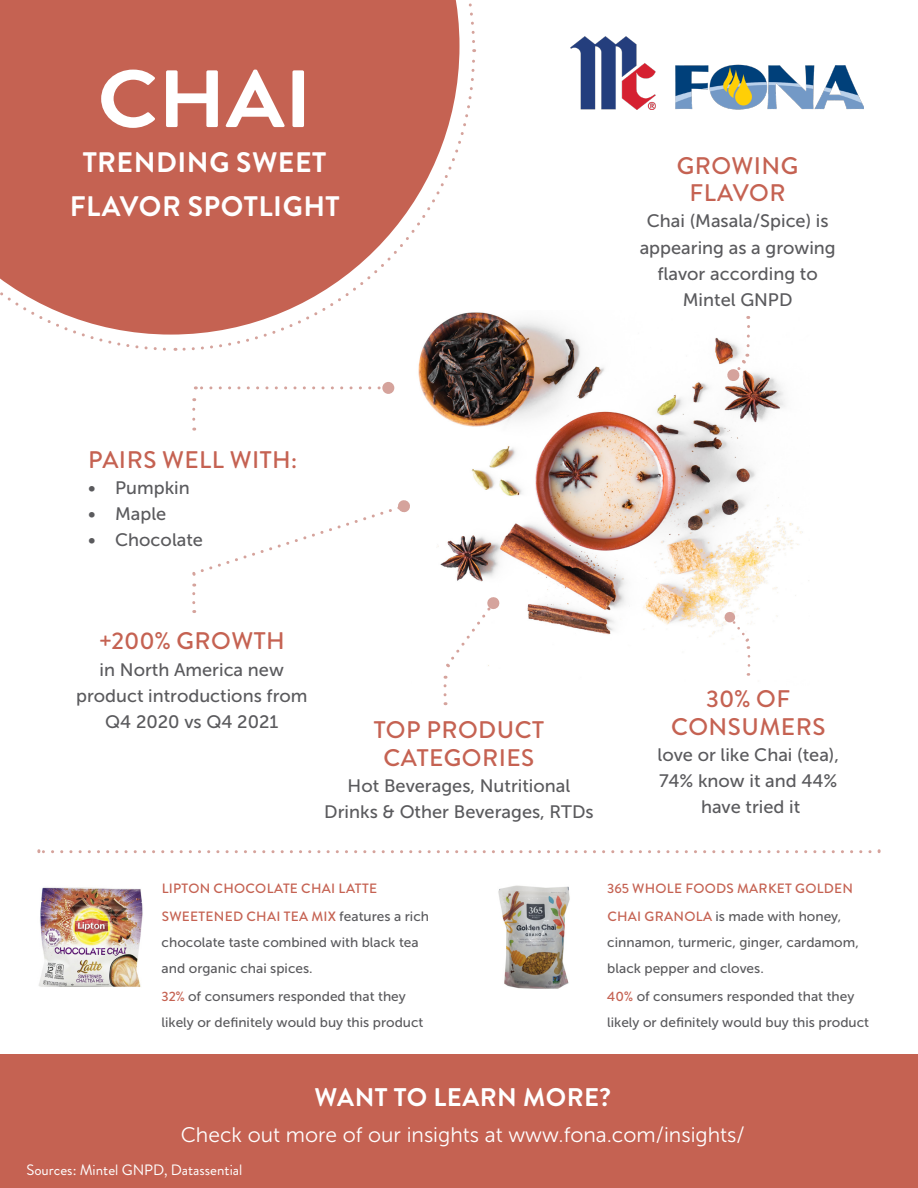
<style>
.page{position:relative;width:918px;height:1188px;background:#fff}
.page>*{position:absolute;margin:0;border:0;box-sizing:border-box;transform-origin:0 0}
.t1{font:700 81px "Brandon Grotesque";color:#fff;scale:1.09 1}
.t2{font:700 28.2px "Brandon Grotesque";letter-spacing:.02em;color:#fff}
.t3{font:700 25.5px "Brandon Grotesque";letter-spacing:.02em;color:#fff}
.t4{font:500 24px/27.5px "Brandon Grotesque";letter-spacing:.02em;color:#c56252;text-align:center}
.t5{font:21px "Museo Sans 300";color:#fff}
.t6{font:18px/26.1px "Museo Sans 500";color:#5a5a5d;text-align:center}
.t7{font:15px "Brandon Grotesque";color:#fff}
.t8{font:13.5px/26.1px "Museo Sans 500";color:#5a5a5d}
.t9{font:500 13.5px/27.5px "Brandon Grotesque";letter-spacing:.02em;color:#c56252}
.s1{font-family:"Museo Sans 500";font-weight:400;color:#5a5a5d}
.s2{font-family:"Brandon Grotesque";font-weight:500;color:#c56252}
</style>
<div class="page">
<img style="left:351px;top:312px;width:458px;height:366px">
<svg style="left:182px;top:59px;width:295px;height:293px"></svg>
<svg style="left:0;top:0;width:460px;height:335px;background:#cc7669"></svg>
<img style="left:571px;top:36px;width:293px;height:73px">
<svg style="left:195px;top:386px;width:184px;height:3px"></svg>
<div style="left:382px;top:382px;width:12px;height:12px;background:#d5a39c;border-radius:50%"></div>
<svg style="left:192px;top:398px;width:3px;height:21px"></svg>
<svg style="left:192px;top:584px;width:3px;height:19px"></svg>
<svg style="left:194px;top:499px;width:218px;height:76px"></svg>
<svg style="left:722px;top:610px;width:28px;height:55px"></svg>
<svg style="left:448px;top:595px;width:54px;height:72px"></svg>
<svg style="left:444px;top:676px;width:3px;height:19px"></svg>
<svg style="left:725px;top:316px;width:27px;height:68px"></svg>
<div style="left:0;top:1055px;width:918px;height:133px;background:#c56252"></div>
<img style="left:39px;top:887px;width:104px;height:100px">
<img style="left:498px;top:885px;width:72px;height:104px">
<svg style="left:39px;top:850px;width:831px;height:3px"></svg>
<p class="t1" style="left:98px;top:43px;width:198px">CHAI</p>
<p class="t2" style="left:83px;top:142px;width:245px">TRENDING SWEET</p>
<p class="t2" style="left:70px;top:187px;width:272px">FLAVOR SPOTLIGHT</p>
<p class="t4" style="left:677px;top:152px;width:123px">GROWING<br>FLAVOR</p>
<p class="t6" style="left:640px;top:208px;width:198px">Chai (Masala/Spice) is appearing as a growing flavor according to<br>Mintel GNPD</p>
<p class="t4" style="left:88px;top:446px;width:210px">PAIRS WELL WITH:</p>
<p class="t6" style="left:88px;top:475px;width:103px">• Pumpkin</p>
<p class="t6" style="left:88px;top:501px;width:80px">• Maple</p>
<p class="t6" style="left:88px;top:527px;width:116px">• Chocolate</p>
<p class="t4" style="left:98px;top:628px;width:188px">+200% GROWTH</p>
<p class="t6" style="left:76px;top:656px;width:233px">in North America new product introductions from<br>Q4 2020 vs Q4 2021</p>
<p class="t4" style="left:374px;top:717px;width:172px">TOP PRODUCT<br>CATEGORIES</p>
<p class="t6" style="left:324px;top:773px;width:271px">Hot Beverages, Nutritional<br>Drinks &amp; Other Beverages, RTDs</p>
<p class="t4" style="left:671px;top:686px;width:156px">30% OF<br>CONSUMERS</p>
<p class="t6" style="left:658px;top:742px;width:183px">love or like Chai (tea),<br>74% know it and 44% have tried it</p>
<p class="t9" style="left:162px;top:875px;width:269px">LIPTON CHOCOLATE CHAI LATTE<br>SWEETENED CHAI TEA MIX <span class="s1">features a rich</span></p>
<p class="t8" style="left:162px;top:929px;width:259px">chocolate taste combined with black tea and organic chai spices.</p>
<p class="t8" style="left:162px;top:983px;width:263px"><span class="s2">32%</span> of consumers responded that they likely or definitely would buy this product</p>
<p class="t9" style="left:607px;top:875px;width:247px">365 WHOLE FOODS MARKET GOLDEN<br>CHAI GRANOLA <span class="s1">is made with honey,</span></p>
<p class="t8" style="left:607px;top:929px;width:253px">cinnamon, turmeric, ginger, cardamom, black pepper and cloves.</p>
<p class="t8" style="left:607px;top:983px;width:263px"><span class="s2">40%</span> of consumers responded that they likely or definitely would buy this product</p>
<p class="t3" style="left:315px;top:1079px;width:298px">WANT TO LEARN MORE?</p>
<p class="t5" style="left:181px;top:1123px;width:566px">Check out more of our insights at www.fona.com/insights/</p>
<p class="t7" style="left:26px;top:1160px;width:217px">Sources: Mintel GNPD, Datassential</p>
</div>
